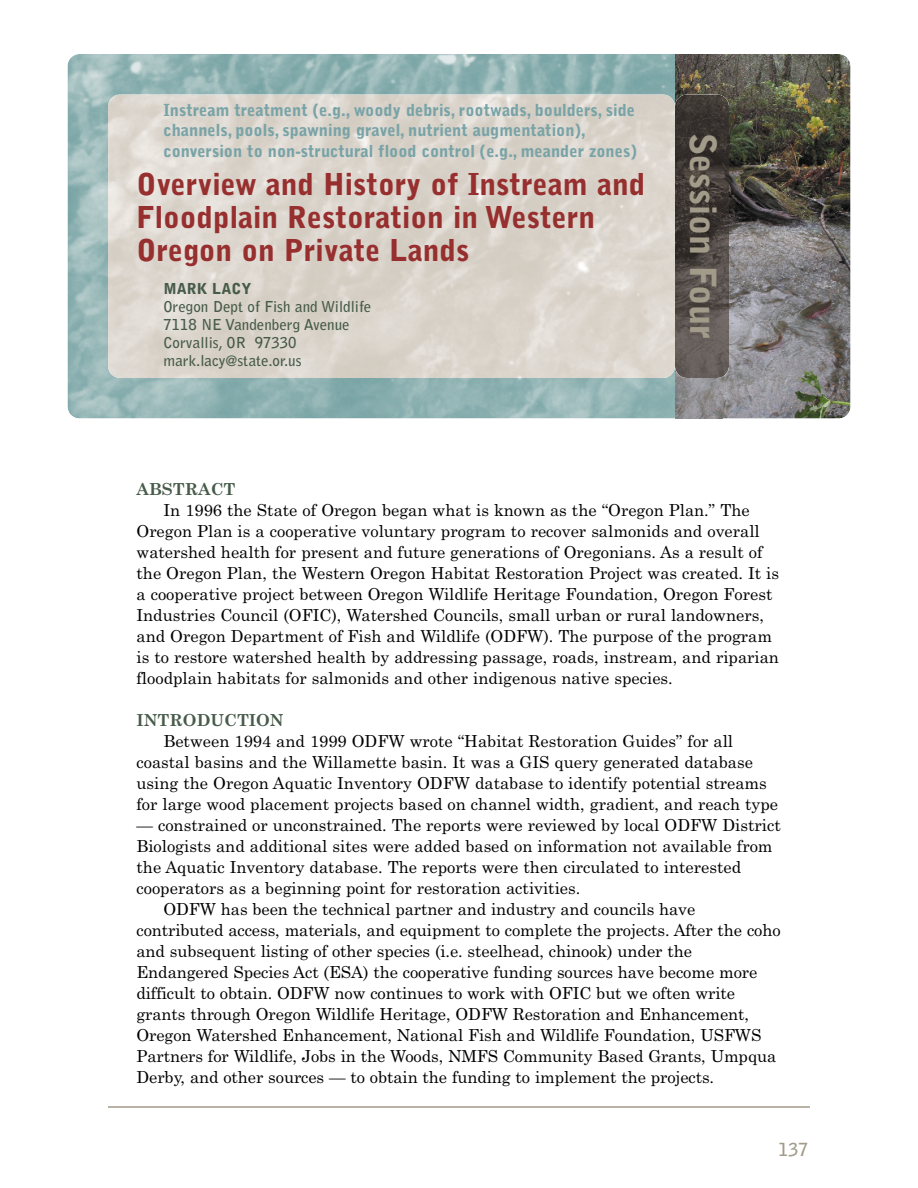
<style>
.page{position:relative;width:918px;height:1188px;background:#fff}
.page>*{position:absolute;margin:0;border:0;box-sizing:border-box;transform-origin:0 0}
.t1{font:900 36px "Bell Gothic";color:#a39b8a}
.t2{font:900 30px/33px "Bell Gothic";color:#972f2f}
.t3{font:700 18px "Bell Gothic";color:#a39b8a}
.t4{font:16.5px/21px "Century Schoolbook";color:#000}
.t5{font:900 16.5px/20.5px "Bell Gothic";color:#78a3a7}
.t6{font:700 16.5px "Century Schoolbook";color:#475b4a}
.t7{font:700 15px/18px "Bell Gothic";color:#475b4a}
.t8{font:900 15px "Bell Gothic";color:#475b4a}
</style>
<div class="page">
<img style="left:68px;top:54px;width:782px;height:364px;border-radius:12px">
<img style="left:108px;top:94px;width:567px;height:284px;border-radius:12px">
<hr style="left:108px;top:1106px;width:702px;height:2px;background:#a39b8a">
<img style="left:675px;top:54px;width:175px;height:364px;border-radius:12px">
<img style="left:675px;top:54px;width:47px;height:364px">
<img style="left:675px;top:94px;width:54px;height:284px;border-radius:12px">
<p class="t5" style="left:164px;top:101px;width:475px">Instream treatment (e.g., woody debris, rootwads, boulders, side channels, pools, spawning gravel, nutrient augmentation), conversion to non-structural flood control (e.g., meander zones)</p>
<h2 class="t2" style="left:137px;top:170px;width:510px">Overview and History of Instream and<br>Floodplain Restoration in Western<br>Oregon on Private Lands</h2>
<p class="t8" style="left:164px;top:283px;width:89px">MARK LACY</p>
<p class="t7" style="left:164px;top:298px;width:209px">Oregon Dept of Fish and Wildlife<br>7118 NE Vandenberg Avenue<br>Corvallis, OR 97330 mark.lacy@state.or.us</p>
<h1 class="t1" style="left:717px;top:133px;width:208px;rotate:90deg">Session Four</h1>
<p class="t6" style="left:137px;top:483px;width:101px">ABSTRACT</p>
<p class="t4" style="left:137px;top:501px;width:644px;text-indent:27px">In 1996 the State of Oregon began what is known as the “Oregon Plan.” The Oregon Plan is a cooperative voluntary program to recover salmonids and overall watershed health for present and future generations of Oregonians. As a result of the Oregon Plan, the Western Oregon Habitat Restoration Project was created. It is a cooperative project between Oregon Wildlife Heritage Foundation, Oregon Forest Industries Council (OFIC), Watershed Councils, small urban or rural landowners, and Oregon Department of Fish and Wildlife (ODFW). The purpose of the program is to restore watershed health by addressing passage, roads, instream, and riparian floodplain habitats for salmonids and other indigenous native species.</p>
<p class="t6" style="left:137px;top:714px;width:149px">INTRODUCTION</p>
<p class="t4" style="left:137px;top:732px;width:643px;text-indent:27px">Between 1994 and 1999 ODFW wrote “Habitat Restoration Guides” for all coastal basins and the Willamette basin. It was a GIS query generated database using the Oregon Aquatic Inventory ODFW database to identify potential streams for large wood placement projects based on channel width, gradient, and reach type</p>
<p class="t4" style="left:137px;top:816px;width:646px">— constrained or unconstrained. The reports were reviewed by local ODFW District</p>
<p class="t4" style="left:137px;top:837px;width:638px">Biologists and additional sites were added based on information not available from</p>
<p class="t4" style="left:137px;top:858px;width:606px">the Aquatic Inventory database. The reports were then circulated to interested</p>
<p class="t4" style="left:137px;top:879px;width:445px">cooperators as a beginning point for restoration activities.</p>
<p class="t4" style="left:164px;top:900px;width:533px">ODFW has been the technical partner and industry and councils have</p>
<p class="t4" style="left:137px;top:921px;width:646px">contributed access, materials, and equipment to complete the projects. After the coho</p>
<p class="t4" style="left:137px;top:942px;width:557px">and subsequent listing of other species (i.e. steelhead, chinook) under the</p>
<p class="t4" style="left:137px;top:963px;width:622px">Endangered Species Act (ESA) the cooperative funding sources have become more</p>
<p class="t4" style="left:137px;top:984px;width:600px">difficult to obtain. ODFW now continues to work with OFIC but we often write</p>
<p class="t4" style="left:137px;top:1005px;width:614px">grants through Oregon Wildlife Heritage, ODFW Restoration and Enhancement,</p>
<p class="t4" style="left:137px;top:1026px;width:626px">Oregon Watershed Enhancement, National Fish and Wildlife Foundation, USFWS</p>
<p class="t4" style="left:137px;top:1047px;width:641px">Partners for Wildlife, Jobs in the Woods, NMFS Community Based Grants, Umpqua</p>
<p class="t4" style="left:137px;top:1068px;width:579px">Derby, and other sources — to obtain the funding to implement the projects.</p>
<p class="t3" style="left:778px;top:1143px;width:32px">137</p>
</div>
